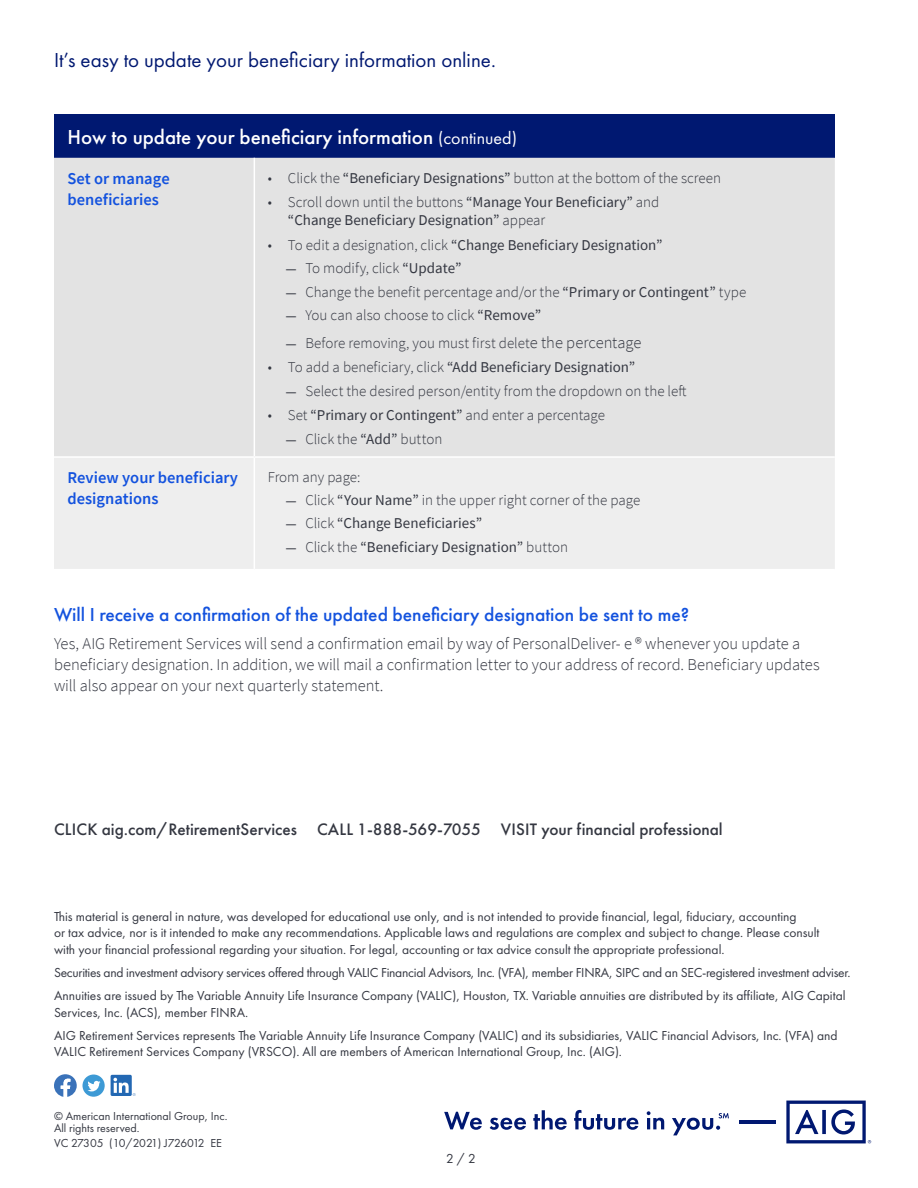
<style>
.page{position:relative;width:918px;height:1188px;background:#fff}
.page>*{position:absolute;margin:0;border:0;box-sizing:border-box;transform-origin:0 0}
.t1{font:21px "Futura PT";color:#001871}
.t2{font:500 21px "Futura PT";color:#fff}
.t3{font:500 19.5px "Futura PT";color:#1352de}
.t4{font:500 17.25px "Futura PT";color:#343741}
.t5{font:300 16.5px/21px "Source Sans Pro";letter-spacing:-.005em;color:#343741}
.t6{font:600 16.5px/21px "Source Sans Pro";color:#1352de}
.t7{font:300 15px/23.2px "Source Sans Pro";color:#343741}
.t8{font:15px/18px "Source Sans Pro";color:#343741}
.t9{font:13.5px/16.5px "Futura PT";color:#343741}
.t10{font:13.5px/23.2px "Futura PT";letter-spacing:-.02em;color:#343741}
.t11{font:12px/12px "Futura PT";color:#343741}
.t12{font:12px "Futura PT";letter-spacing:-.03em;color:#343741}
.s1{font-weight:400;font-size:18px}
.s2{font-weight:400}
.s3{font-weight:300}
.s4{font-family:"Futura PT";font-weight:400}
.s5{font-size:16.5px}
</style>
<div class="page">
<svg style="left:54px;top:1074px;width:23px;height:23px"></svg>
<svg style="left:83px;top:1075px;width:22px;height:22px"></svg>
<div style="left:111px;top:1075px;width:21px;height:21px;background:#2368b3;border-radius:2px"></div>
<svg style="left:113px;top:1078px;width:23px;height:18px"></svg>
<hr style="left:740px;top:1120px;width:36px;height:4px;background:#001871">
<svg style="left:444px;top:1112px;width:38px;height:18px"></svg>
<svg style="left:490px;top:1118px;width:36px;height:12px"></svg>
<svg style="left:533px;top:1110px;width:34px;height:20px"></svg>
<svg style="left:574px;top:1110px;width:64px;height:20px"></svg>
<svg style="left:647px;top:1111px;width:17px;height:18px"></svg>
<svg style="left:672px;top:1113px;width:57px;height:22px"></svg>
<svg style="left:786px;top:1101px;width:85px;height:42px"></svg>
<div style="left:54px;top:115px;width:781px;height:43px;background:#001871"></div>
<div style="left:54px;top:158px;width:781px;height:298px;background:#e3e3e3"></div>
<div style="left:54px;top:458px;width:781px;height:111px;background:#eee"></div>
<hr style="left:254px;top:158px;width:1px;height:298px;background:#fff">
<hr style="left:254px;top:458px;width:1px;height:111px;background:#fff">
<h1 class="t1" style="left:54px;top:47px;width:443px">It’s easy to update your beneficiary information online.</h1>
<h1 class="t2" style="left:68px;top:125px;width:451px">How to update your beneficiary information <span class="s1">(continued)</span></h1>
<p class="t6" style="left:68px;top:167px;width:104px">Set or manage beneficiaries</p>
<p class="t7" style="left:268px;top:166px;width:455px">• Click the <span class="s2">“Beneficiary Designations”</span> button at the bottom of the screen</p>
<p class="t8" style="left:288px;top:193px;width:373px;text-indent:-20px"><span class="s3">• Scroll down until the buttons</span> “Manage Your Beneficiary” <span class="s3">and </span>“Change Beneficiary Designation” <span class="s3">appear</span></p>
<p class="t7" style="left:285px;top:233px;width:463px;text-indent:-17px">• To edit a designation, click <span class="s2">“Change Beneficiary Designation”<br></span><span class="s4">―</span> To modify, click <span class="s2">“Update”<br></span><span class="s4">―</span> Change the benefit percentage and/or the <span class="s2">“Primary or Contingent”</span> type <span class="s4">―</span> You can also choose to click <span class="s2">“Remove”</span></p>
<p class="t7" style="left:285px;top:331px;width:358px"><span class="s4">―</span> Before removing, you must first delet<span class="s5">e the percentage</span></p>
<p class="t7" style="left:285px;top:356px;width:403px;text-indent:-17px">• To add a beneficiary, click <span class="s2">“Add Beneficiary Designation”<br></span><span class="s4">―</span> Select the desired person/entity from the dropdown on the left</p>
<p class="t7" style="left:285px;top:404px;width:321px;text-indent:-17px">• Set <span class="s2">“Primary or Contingent”</span> and enter a percentage <span class="s4">―</span> Click the <span class="s2">“Add”</span> button</p>
<p class="t6" style="left:68px;top:467px;width:172px">Review your beneficiary designations</p>
<p class="t7" style="left:285px;top:465px;width:357px;text-indent:-17px">From any page:<br><span class="s4">―</span> Click <span class="s2">“Your Name”</span> in the upper right corner of the page <span class="s4">―</span> Click <span class="s2">“Change Beneficiaries”<br></span><span class="s4">―</span> Click the <span class="s2">“Beneficiary Designation”</span> button</p>
<h2 class="t3" style="left:54px;top:603px;width:637px">Will I receive a confirmation of the updated beneficiary designation be sent to me?</h2>
<p class="t5" style="left:54px;top:633px;width:767px">Yes, AIG Retirement Services will send a confirmation email by way of PersonalDeliver- e ® whenever you update a beneficiary designation. In addition, we will mail a confirmation letter to your address of record. Beneficiary updates will also appear on your next quarterly statement.</p>
<p class="t4" style="left:54px;top:819px;width:670px">CLICK aig.com/RetirementServices CALL 1-888-569-7055 VISIT your financial professional</p>
<p class="t9" style="left:54px;top:908px;width:767px">This material is general in nature, was developed for educational use only, and is not intended to provide financial, legal, fiduciary, accounting<br>or tax advice, nor is it intended to make any recommendations. Applicable laws and regulations are complex and subject to change. Please consult with your financial professional regarding your situation. For legal, accounting or tax advice consult the appropriate professional.</p>
<p class="t10" style="left:54px;top:961px;width:798px">Securities and investment advisory services offered through VALIC Financial Advisors, Inc. (VFA), member FINRA, SIPC and an SEC-registered investment adviser.<br>Annuities are issued by The Variable Annuity Life Insurance Company (VALIC), Houston, TX. Variable annuities are distributed by its affiliate, AIG Capital</p>
<p class="t9" style="left:54px;top:1000px;width:785px;line-height:23.2px">Services, Inc. (ACS), member FINRA.<br>AIG Retirement Services represents The Variable Annuity Life Insurance Company (VALIC) and its subsidiaries, VALIC Financial Advisors, Inc. (VFA) and</p>
<p class="t9" style="left:54px;top:1044px;width:570px">VALIC Retirement Services Company (VRSCO). All are members of American International Group, Inc. (AIG).</p>
<p class="t11" style="left:54px;top:1110px;width:175px">© American International Group, Inc.<br>All rights reserved.</p>
<p class="t12" style="left:54px;top:1136px;width:169px">VC 27305 (10/2021) J726012 EE</p>
<p class="t9" style="left:446px;top:1150px;width:31px">2 / 2</p>
</div>
